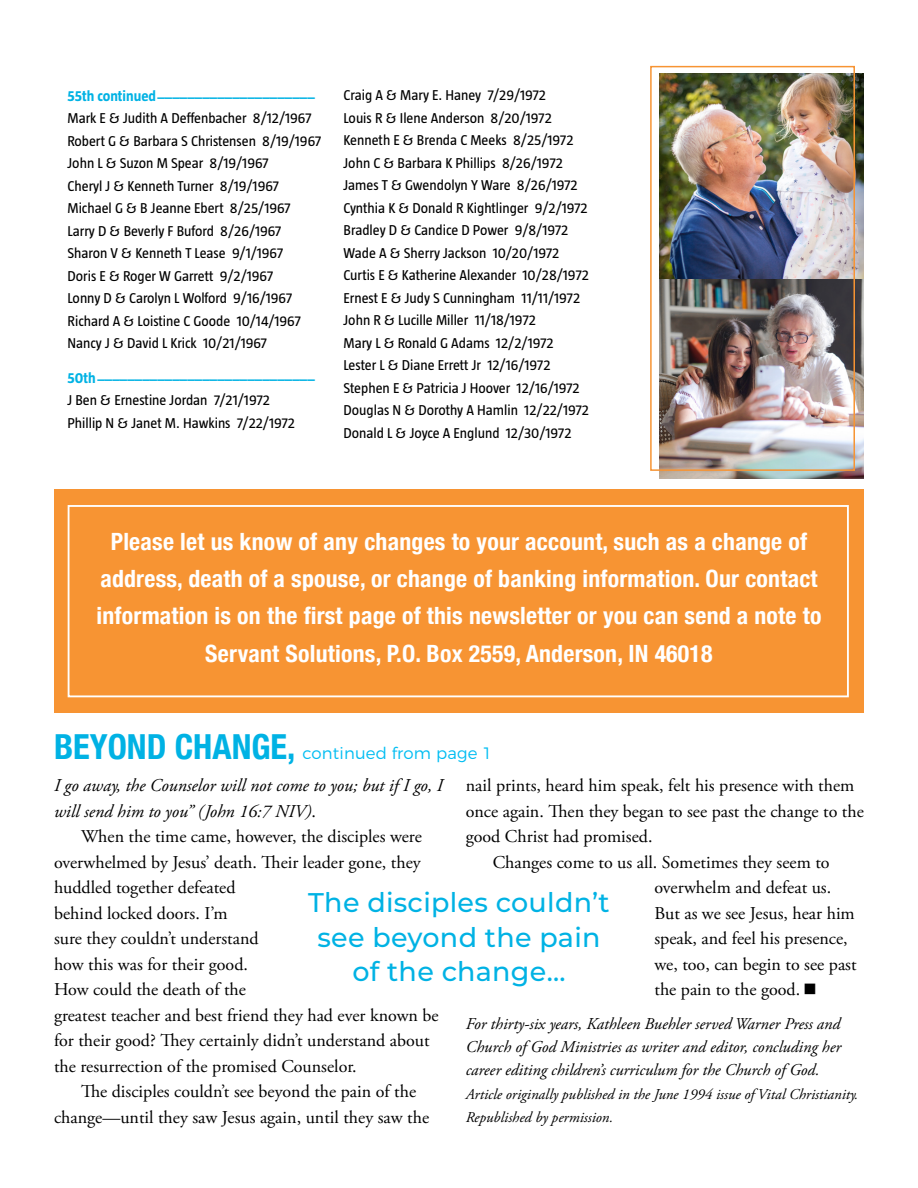
<style>
.page{position:relative;width:918px;height:1188px;background:#fff}
.page>*{position:absolute;margin:0;border:0;box-sizing:border-box;transform-origin:0 0}
.t1{font:500 27px "Montserrat";letter-spacing:.01em;color:#00b2e4}
.t2{font:700 condensed 23.85px/37.2px "Helvetica Neue";letter-spacing:.01em;color:#fff;text-align:center}
.t3{font:18px/25.5px "Adobe Garamond Pro";color:#000}
.t4{font:italic 18px/25.5px "Adobe Garamond Pro";color:#000}
.t5{font:italic 16.5px/23.2px "Adobe Garamond Pro";color:#000;text-align:justify}
.t6{font:300 16.5px "Montserrat";letter-spacing:.01em;color:#00bdf2}
.t7{font:italic 15px/23.2px "Adobe Garamond Pro";color:#000}
.year_heading{font:700 15px "Taz";color:#00b2e4}
.t8{font:14.7px "Taz";color:#000}
.s1{font-family:"Helvetica Neue";font-weight:700;font-stretch:condensed;font-size:34.5px;color:#00b2e4}
.s2{font-style:normal}
</style>
<div class="page">
<div style="left:54px;top:489px;width:810px;height:223px;background:#f79433"></div>
<div style="left:68px;top:505px;width:781px;height:192px;border:2px solid #fff"></div>
<img style="left:659px;top:278px;width:205px;height:200px">
<img style="left:659px;top:73px;width:205px;height:205px">
<div style="left:650px;top:66px;width:205px;height:405px;border:2px solid #f79433"></div>
<p class="year_heading" style="left:68px;top:83px;width:249px">55th continued_____________________</p>
<p class="t8" style="left:68px;top:110px;width:246px">Mark E &amp; Judith A Deffenbacher 8/12/1967</p>
<p class="t8" style="left:68px;top:132px;width:255px">Robert G &amp; Barbara S Christensen 8/19/1967</p>
<p class="t8" style="left:68px;top:155px;width:203px">John L &amp; Suzon M Spear 8/19/1967</p>
<p class="t8" style="left:68px;top:177px;width:213px">Cheryl J &amp; Kenneth Turner 8/19/1967</p>
<p class="t8" style="left:68px;top:200px;width:225px">Michael G &amp; B Jeanne Ebert 8/25/1967</p>
<p class="t8" style="left:68px;top:222px;width:216px">Larry D &amp; Beverly F Buford 8/26/1967</p>
<p class="t8" style="left:68px;top:245px;width:217px">Sharon V &amp; Kenneth T Lease 9/1/1967</p>
<p class="t8" style="left:68px;top:267px;width:207px">Doris E &amp; Roger W Garrett 9/2/1967</p>
<p class="t8" style="left:68px;top:290px;width:226px">Lonny D &amp; Carolyn L Wolford 9/16/1967</p>
<p class="t8" style="left:68px;top:312px;width:235px">Richard A &amp; Loistine C Goode 10/14/1967</p>
<p class="t8" style="left:68px;top:335px;width:201px">Nancy J &amp; David L Krick 10/21/1967</p>
<p class="year_heading" style="left:68px;top:365px;width:249px">50th_____________________________</p>
<p class="t8" style="left:68px;top:392px;width:204px">J Ben &amp; Ernestine Jordan 7/21/1972</p>
<p class="t8" style="left:68px;top:414px;width:229px">Phillip N &amp; Janet M. Hawkins 7/22/1972</p>
<p class="t8" style="left:344px;top:87px;width:204px">Craig A &amp; Mary E. Haney 7/29/1972</p>
<p class="t8" style="left:344px;top:110px;width:210px">Louis R &amp; Ilene Anderson 8/20/1972</p>
<p class="t8" style="left:344px;top:132px;width:232px">Kenneth E &amp; Brenda C Meeks 8/25/1972</p>
<p class="t8" style="left:344px;top:155px;width:221px">John C &amp; Barbara K Phillips 8/26/1972</p>
<p class="t8" style="left:344px;top:177px;width:236px">James T &amp; Gwendolyn Y Ware 8/26/1972</p>
<p class="t8" style="left:344px;top:200px;width:246px">Cynthia K &amp; Donald R Kightlinger 9/2/1972</p>
<p class="t8" style="left:344px;top:222px;width:226px">Bradley D &amp; Candice D Power 9/8/1972</p>
<p class="t8" style="left:344px;top:245px;width:217px">Wade A &amp; Sherry Jackson 10/20/1972</p>
<p class="t8" style="left:344px;top:267px;width:247px">Curtis E &amp; Katherine Alexander 10/28/1972</p>
<p class="t8" style="left:344px;top:290px;width:238px">Ernest E &amp; Judy S Cunningham 11/11/1972</p>
<p class="t8" style="left:344px;top:312px;width:194px">John R &amp; Lucille Miller 11/18/1972</p>
<p class="t8" style="left:344px;top:335px;width:212px">Mary L &amp; Ronald G Adams 12/2/1972</p>
<p class="t8" style="left:344px;top:357px;width:209px">Lester L &amp; Diane Errett Jr 12/16/1972</p>
<p class="t8" style="left:344px;top:380px;width:238px">Stephen E &amp; Patricia J Hoover 12/16/1972</p>
<p class="t8" style="left:344px;top:402px;width:247px">Douglas N &amp; Dorothy A Hamlin 12/22/1972</p>
<p class="t8" style="left:344px;top:425px;width:230px">Donald L &amp; Joyce A Englund 12/30/1972</p>
<p class="t2" style="left:97px;top:521px;width:726px">Please let us know of any changes to your account, such as a change of address, death of a spouse, or change of banking information. Our contact information is on the first page of this newsletter or you can send a note to Servant Solutions, P.O. Box 2559, Anderson, IN 46018</p>
<p class="t6" style="left:54px;top:743px;width:440px"><span class="s1">BEYOND CHANGE,</span> continued from page 1</p>
<p class="t4" style="left:54px;top:773px;width:390px">I go away, the Counselor will not come to you; but if I go, I will send him to you” (John 16:7 NIV)<span class="s2">.</span></p>
<p class="t3" style="left:54px;top:824px;width:386px;text-indent:27px">When the time came, however, the disciples were overwhelmed by Jesus’ death. Their leader gone, they huddled together defeated<br>behind locked doors. I’m<br>sure they couldn’t understand<br>how this was for their good.<br>How could the death of the<br>greatest teacher and best friend they had ever known be for their good? They certainly didn’t understand about the resurrection of the promised Counselor.</p>
<p class="t3" style="left:54px;top:1079px;width:377px;text-indent:27px">The disciples couldn’t see beyond the pain of the change—until they saw Jesus again, until they saw the</p>
<p class="t3" style="left:466px;top:773px;width:400px">nail prints, heard him speak, felt his presence with them once again. Then they began to see past the change to the good Christ had promised.</p>
<p class="t3" style="left:654px;top:850px;width:204px;text-indent:-162px">Changes come to us all. Sometimes they seem to overwhelm and defeat us.<br>But as we see Jesus, hear him speak, and feel his presence, we, too, can begin to see past the pain to the good.</p>
<p class="t5" style="left:466px;top:1012px;width:377px">For thirty-six years, Kathleen Buehler served Warner Press and Church of God Ministries as writer and editor, concluding her career editing children’s curriculum for the Church of God.</p>
<p class="t7" style="left:466px;top:1083px;width:394px">Article originally published in the June 1994 issue of Vital Christianity.<br>Republished by permission.</p>
<p class="t1" style="left:308px;top:884px;width:303px">The disciples couldn’t</p>
<p class="t1" style="left:317px;top:918px;width:285px">see beyond the pain</p>
<p class="t1" style="left:352px;top:953px;width:215px">of the change...</p>
</div>
